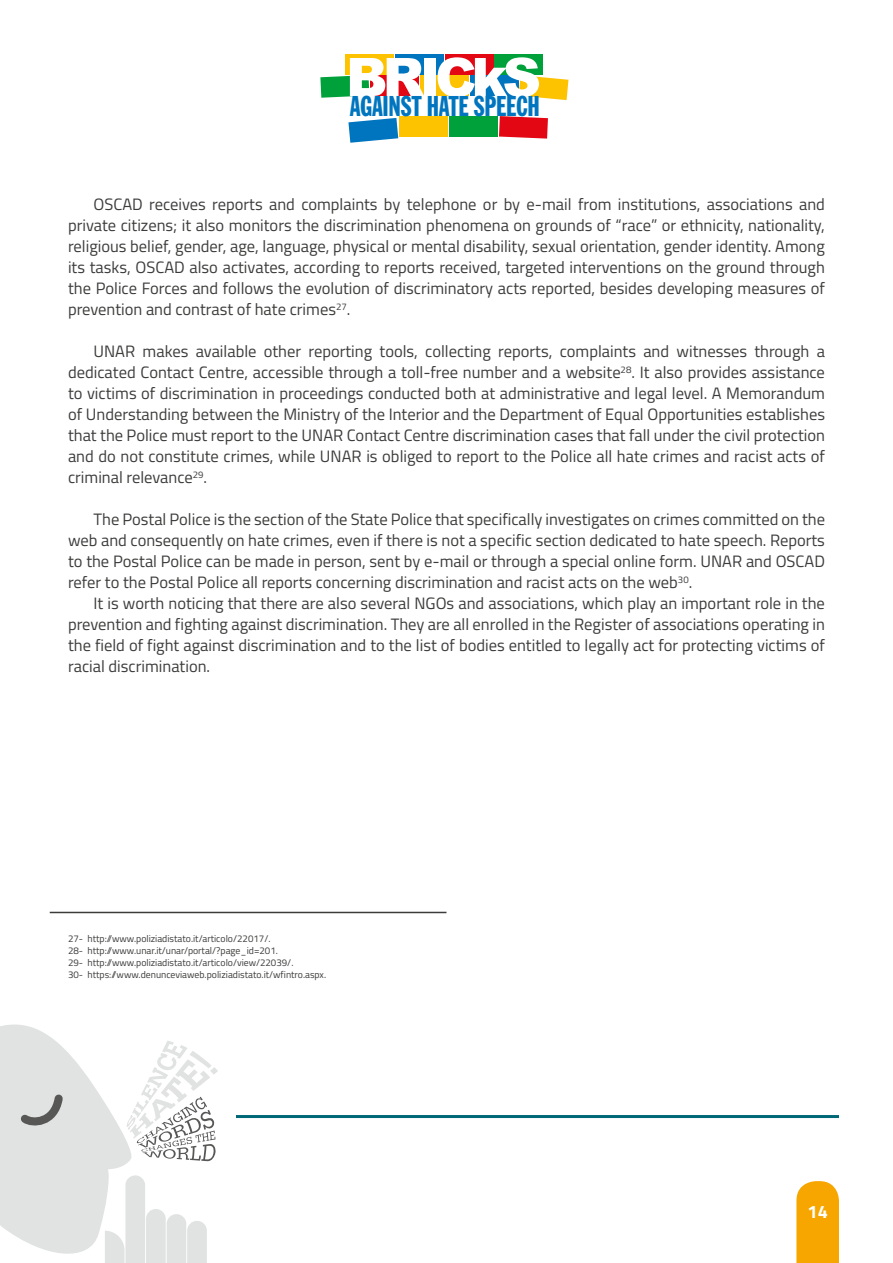
<style>
.page{position:relative;width:893px;height:1263px;background:#fff}
.page>*{position:absolute;margin:0;border:0;box-sizing:border-box;transform-origin:0 0}
.t1{font:extra-condensed 28.35px "Franklin Gothic BT";letter-spacing:-.015em;color:#0075bf}
.t2{font:700 18px "Titillium Web";color:#fff}
.t3{font:16.5px/21px "Titillium Web";color:#3c3c3b;text-align:justify}
.t4{font:9.75px/12px "Titillium Web";color:#3c3c3b}
</style>
<div class="page">
<hr style="left:236px;top:1115px;width:603px;height:3px;background:#006777">
<svg style="left:0;top:1024px;width:218px;height:239px"></svg>
<svg style="left:796px;top:1181px;width:43px;height:82px;background:#f7aa0e"></svg>
<div style="left:346px;top:54px;width:48px;height:20px;background:#fdc300"></div>
<div style="left:395px;top:54px;width:48px;height:20px;background:#0075bf"></div>
<div style="left:445px;top:54px;width:48px;height:20px;background:#e30613"></div>
<div style="left:495px;top:54px;width:48px;height:20px;background:#00a13a"></div>
<svg style="left:348px;top:118px;width:50px;height:25px"></svg>
<div style="left:449px;top:116px;width:49px;height:20px;background:#00a13a"></div>
<div style="left:400px;top:116px;width:48px;height:20px;background:#fdc300"></div>
<svg style="left:499px;top:116px;width:49px;height:23px"></svg>
<div style="left:420px;top:76px;width:48px;height:20px;background:linear-gradient(to bottom,#fdc300,#fdc300)"></div>
<svg style="left:320px;top:58px;width:104px;height:40px"></svg>
<div style="left:424px;top:58px;width:11px;height:38px;background:#fff"></div>
<svg style="left:438px;top:57px;width:130px;height:43px"></svg>
<hr style="left:50px;top:912px;width:396px;height:1px;background:#3c3c3b">
<h1 class="t1" style="left:350px;top:90px;width:192px">AGAINST HATE SPEECH</h1>
<p class="t3" style="left:68px;top:193px;width:758px;text-indent:26px">OSCAD receives reports and complaints by telephone or by e-mail from institutions, associations and private citizens; it also monitors the discrimination phenomena on grounds of “race” or ethnicity, nationality, religious belief, gender, age, language, physical or mental disability, sexual orientation, gender identity. Among its tasks, OSCAD also activates, according to reports received, targeted interventions on the ground through the Police Forces and follows the evolution of discriminatory acts reported, besides developing measures of prevention and contrast of hate crimes<sup>27</sup>.</p>
<p class="t3" style="left:68px;top:340px;width:758px;text-indent:26px">UNAR makes available other reporting tools, collecting reports, complaints and witnesses through a dedicated Contact Centre, accessible through a toll-free number and a website<sup>28</sup>. It also provides assistance to victims of discrimination in proceedings conducted both at administrative and legal level. A Memorandum of Understanding between the Ministry of the Interior and the Department of Equal Opportunities establishes that the Police must report to the UNAR Contact Centre discrimination cases that fall under the civil protection and do not constitute crimes, while UNAR is obliged to report to the Police all hate crimes and racist acts of criminal relevance<sup>29</sup>.</p>
<p class="t3" style="left:68px;top:508px;width:758px;text-indent:26px">The Postal Police is the section of the State Police that specifically investigates on crimes committed on the web and consequently on hate crimes, even if there is not a specific section dedicated to hate speech. Reports to the Postal Police can be made in person, sent by e-mail or through a special online form. UNAR and OSCAD refer to the Postal Police all reports concerning discrimination and racist acts on the web<sup>30</sup>.</p>
<p class="t3" style="left:68px;top:592px;width:758px;text-indent:26px">It is worth noticing that there are also several NGOs and associations, which play an important role in the prevention and fighting against discrimination. They are all enrolled in the Register of associations operating in the field of fight against discrimination and to the list of bodies entitled to legally act for protecting victims of racial discrimination.</p>
<p class="t4" style="left:68px;top:932px;width:260px">27- http://www.poliziadistato.it/articolo/22017/.<br>28- http://www.unar.it/unar/portal/?page_id=201.<br>29- http://www.poliziadistato.it/articolo/view/22039/.<br>30- https://www.denunceviaweb.poliziadistato.it/wfintro.aspx.</p>
<p class="t2" style="left:808px;top:1198px;width:22px">14</p>
</div>
